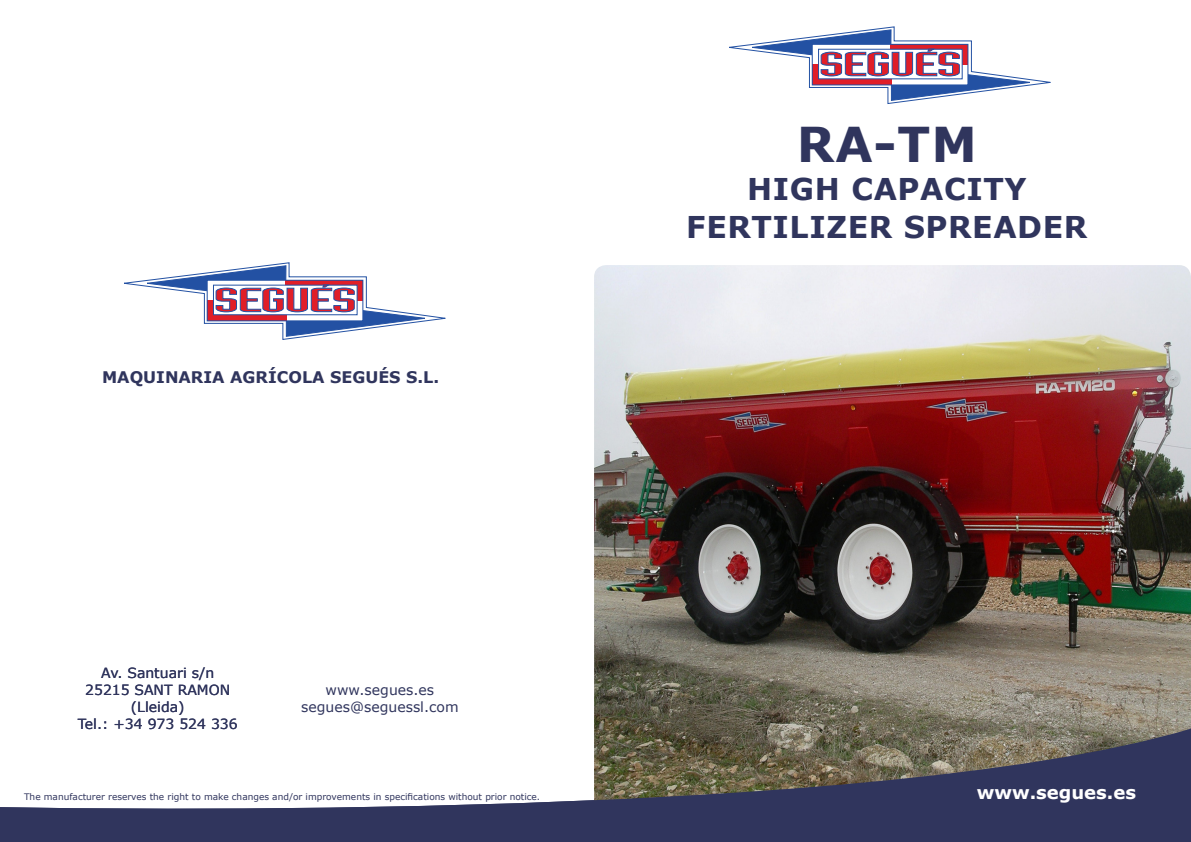
<style>
.page{position:relative;width:1191px;height:842px;background:#fff}
.page>*{position:absolute;margin:0;border:0;box-sizing:border-box;transform-origin:0 0}
.t1{font:700 48px "Verdana";color:#30355d}
.t2{font:700 30px "Verdana";letter-spacing:.02em;color:#30355d}
.t3{font:700 18px "Verdana";color:#fff}
.t4{font:700 16px "Verdana";color:#30355d}
.t5{font:14px/16.8px "Verdana";color:#30355d;text-align:center}
.t6{font:9px "Verdana";color:#30355d}
</style>
<div class="page">
<svg style="left:124px;top:262px;width:322px;height:78px"></svg>
<svg style="left:729px;top:26px;width:322px;height:78px"></svg>
<img style="left:594px;top:265px;width:597px;height:464px">
<svg style="left:0;top:729px;width:1191px;height:113px"></svg>
<h3 class="t4" style="left:102px;top:365px;width:339px">MAQUINARIA AGRÍCOLA SEGUÉS S.L.</h3>
<p class="t5" style="left:101px;top:665px;width:115px">Av. Santuari s/n</p>
<p class="t5" style="left:85px;top:681px;width:147px">25215 SANT RAMON</p>
<p class="t5" style="left:131px;top:698px;width:55px">(Lleida)</p>
<p class="t5" style="left:78px;top:715px;width:161px">Tel.: +34 973 524 336</p>
<h3 class="t5" style="left:301px;top:682px;width:159px">www.segues.es segues@seguessl.com</h3>
<p class="t6" style="left:24px;top:790px;width:517px">The manufacturer reserves the right to make changes and/or improvements in specifications without prior notice.</p>
<p class="t1" style="left:797px;top:111px;width:181px">RA-TM</p>
<p class="t2" style="left:747px;top:168px;width:281px">HIGH CAPACITY</p>
<p class="t2" style="left:686px;top:206px;width:402px">FERTILIZER SPREADER</p>
<p class="t3" style="left:977px;top:780px;width:161px">www.segues.es</p>
</div>
